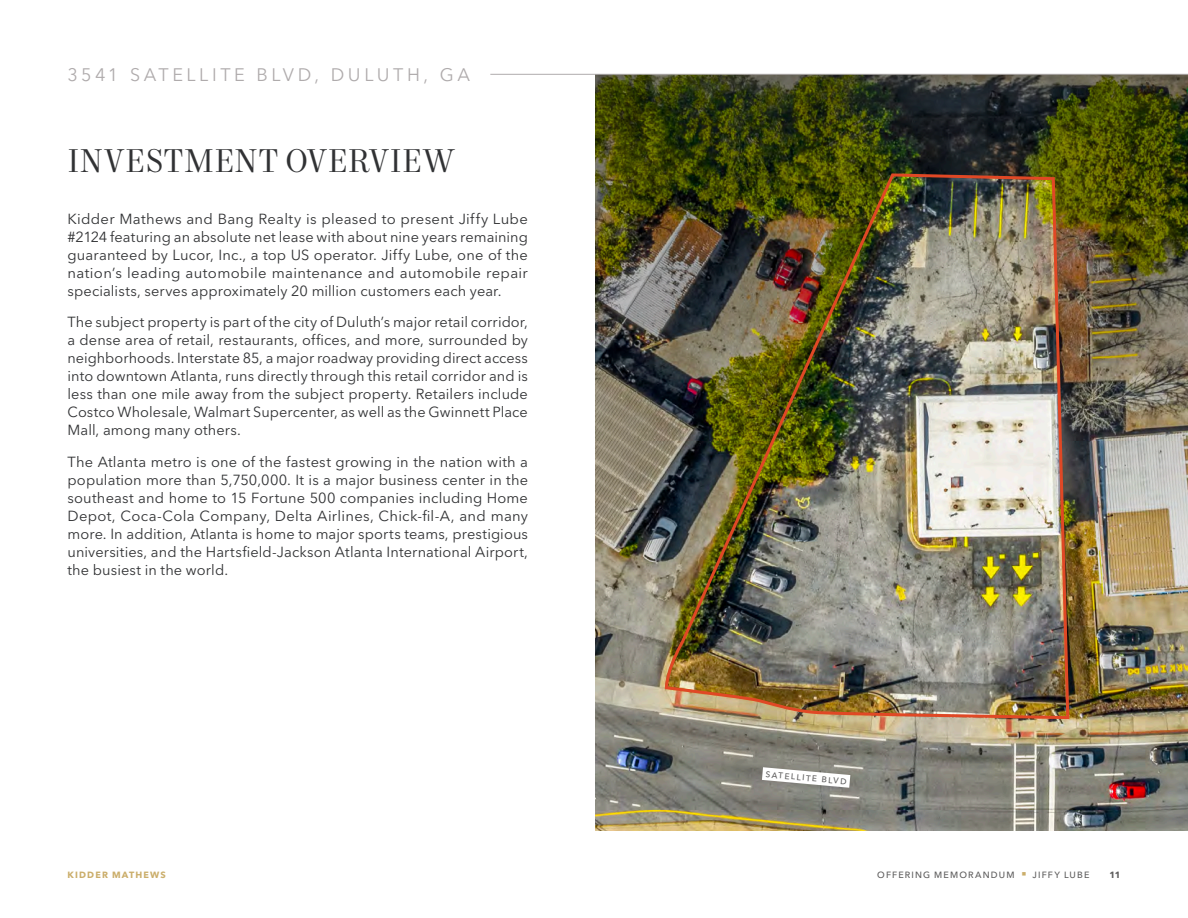
<style>
.page{position:relative;width:1188px;height:918px;background:#fff}
.page>*{position:absolute;margin:0;border:0;box-sizing:border-box;transform-origin:0 0}
.Headline_-_Level_2{font:33px "Mort Modern 08";letter-spacing:.005em;color:#313234}
.Section_Identifier{font:18px "Avenir Next LT Pro";letter-spacing:.195em;color:#afabac}
.Body_Copy_-_Charcoal{font:14.55px/18px "Avenir Next LT Pro";letter-spacing:.005em;color:#313234;text-align:justify}
.t1{font:500 9px "Avenir Next LT Pro";letter-spacing:.13em;color:#5e5d5d}
.t2{font:700 9px "Avenir Next LT Pro";letter-spacing:.13em;color:#cbae6b}
.t3{font:700 9px "Avenir Next LT Pro";color:#5e5d5d}
.Street_Names_-_Ash_2{font:500 8.25px "Avenir Next LT Pro";color:#5e5d5d}
.s1{color:#cbae6b}
</style>
<div class="page">
<img style="left:596px;top:75px;width:592px;height:755px">
<img style="left:663px;top:172px;width:408px;height:659px">
<hr style="left:490px;top:74px;width:698px;height:1px;background:#afabac">
<p class="Section_Identifier" style="left:68px;top:64px;width:404px">3541 SATELLITE BLVD, DULUTH, GA</p>
<p class="Headline_-_Level_2" style="left:68px;top:141px;width:388px">INVESTMENT OVERVIEW</p>
<p class="Body_Copy_-_Charcoal" style="left:68px;top:210px;width:462px">Kidder Mathews and Bang Realty is pleased to present Jiffy Lube #2124 featuring an absolute net lease with about nine years remaining guaranteed by Lucor, Inc., a top US operator. Jiffy Lube, one of the nation’s leading automobile maintenance and automobile repair specialists, serves approximately 20 million customers each year.</p>
<p class="Body_Copy_-_Charcoal" style="left:68px;top:313px;width:462px">The subject property is part of the city of Duluth’s major retail corridor, a dense area of retail, restaurants, offices, and more, surrounded by neighborhoods. Interstate 85, a major roadway providing direct access into downtown Atlanta, runs directly through this retail corridor and is less than one mile away from the subject property. Retailers include Costco Wholesale, Walmart Supercenter, as well as the Gwinnett Place Mall, among many others.</p>
<p class="Body_Copy_-_Charcoal" style="left:68px;top:453px;width:462px">The Atlanta metro is one of the fastest growing in the nation with a population more than 5,750,000. It is a major business center in the southeast and home to 15 Fortune 500 companies including Home Depot, Coca-Cola Company, Delta Airlines, Chick-fil-A, and many more. In addition, Atlanta is home to major sports teams, prestigious universities, and the Hartsfield-Jackson Atlanta International Airport, the busiest in the world.</p>
<p class="Street_Names_-_Ash_2" style="left:766px;top:769px;width:83px;rotate:5deg">SATELLITE BLVD</p>
<p class="t2" style="left:68px;top:869px;width:100px">KIDDER MATHEWS</p>
<p class="t1" style="left:877px;top:869px;width:214px">OFFERING MEMORANDUM <span class="s1">■</span> JIFFY LUBE</p>
<p class="t3" style="left:1109px;top:869px;width:13px">11</p>
</div>
